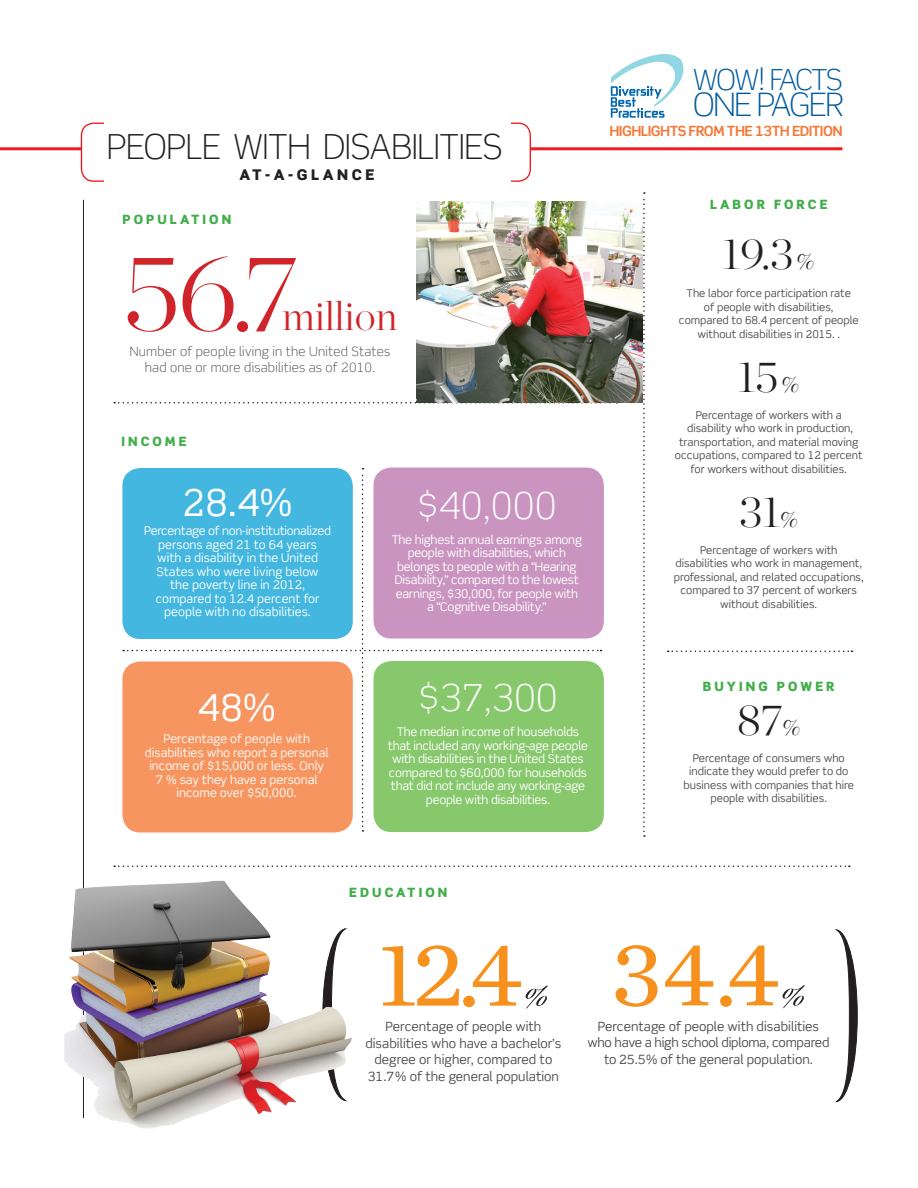
<style>
.page{position:relative;width:918px;height:1188px;background:#fff}
.page>*{position:absolute;margin:0;border:0;box-sizing:border-box;transform-origin:0 0}
.t1{font:200 109.5px "Chronicle Display";color:#d1232a}
.t2{font:96px "Chronicle Text G1";color:#f6911e}
.t3{font:200 44.25px "Chronicle Display";color:#231f20}
.t4{font:200 40.65px "Chronicle Display";color:#d1232a}
.t5{font:300 37.2px "Scene Std";color:#fff}
.t6{font:37.2px "Scene Std";color:#fff}
.t7{font:300 34.5px "Scene Std";letter-spacing:-.01em;color:#231f20}
.t8{font:300 32.4px "Scene Std";letter-spacing:-.04em;color:#015a9d}
.t9{font:300 29.1px "Scene Std";letter-spacing:-.06em;color:#015a9d}
.t10{font:900 14.7px "Scene Std";letter-spacing:.24em;color:#231f20}
.t11{font:700 14.1px "Scene Std";letter-spacing:-.04em;color:#f37939}
.t12{font:900 12.9px "Scene Std";letter-spacing:.24em;color:#40ae49}
.t13{font:12.75px/16.5px "Scene Std";color:#4b4c4d;text-align:center}
.t14{font:300 12.75px/16.5px "Scene Std";letter-spacing:.02em;color:#4b4c4d;text-align:center}
.t15{font:12px/13.5px "Scene Std";letter-spacing:-.02em;color:#fff;text-align:center}
.t16{font:12px/13.5px "Scene Std";color:#fff;text-align:center}
.t17{font:10.8px/13.5px "Scene Std";color:#4b4c4d;text-align:center}
.s1{font-size:22.5px}
.s2{font-family:"Bickham Script One";font-size:66.6px;color:#231f20}
</style>
<div class="page">
<svg style="left:114px;top:866px;width:736px;height:1px"></svg>
<svg style="left:114px;top:402px;width:503px;height:2px"></svg>
<svg style="left:836px;top:930px;width:21px;height:172px"></svg>
<svg style="left:643px;top:192px;width:2px;height:645px"></svg>
<hr style="left:83px;top:200px;width:1px;height:918px;background:#231f20">
<hr style="left:0;top:147px;width:842px;height:3px;background:#ee1d23">
<div style="left:81px;top:123px;width:449px;height:58px;background:#fff;border-radius:12px"></div>
<svg style="left:611px;top:54px;width:73px;height:64px"></svg>
<svg style="left:668px;top:651px;width:184px;height:1px"></svg>
<svg style="left:123px;top:468px;width:478px;height:364px;background:#acb2a5"></svg>
<img style="left:416px;top:201px;width:226px;height:202px">
<img style="left:64px;top:881px;width:288px;height:247px">
<h3 class="t7" style="left:107px;top:126px;width:397px">PEOPLE WITH DISABILITIES</h3>
<h3 class="t10" style="left:239px;top:165px;width:137px">AT-A-GLANCE</h3>
<p class="t12" style="left:122px;top:211px;width:110px">POPULATION</p>
<h1 class="t1" style="left:123px;top:209px;width:176px">56.7</h1>
<h3 class="t4" style="left:282px;top:285px;width:117px">million</h3>
<p class="t14" style="left:130px;top:343px;width:262px">Number of people living in the United States had one or more disabilities as of 2010.</p>
<p class="t12" style="left:122px;top:434px;width:67px">INCOME</p>
<h3 class="t6" style="left:183px;top:480px;width:112px">28.4%</h3>
<p class="t16" style="left:144px;top:524px;width:189px">Percentage of non-institutionalized persons aged 21 to 64 years<br>with a disability in the United<br>States who were living below<br>the poverty line in 2012, compared to 12.4 percent for people with no disabilities.</p>
<h3 class="t5" style="left:417px;top:483px;width:141px">$40,000</h3>
<p class="t15" style="left:392px;top:532px;width:192px">The highest annual earnings among people with disabilities, which belongs to people with a “Hearing Disability,” compared to the lowest earnings, $30,000, for people with a “Cognitive Disability.”</p>
<h3 class="t9" style="left:693px;top:62px;width:151px">WOW! FACTS</h3>
<h3 class="t8" style="left:693px;top:85px;width:153px">ONE PAGER</h3>
<h3 class="t11" style="left:609px;top:122px;width:235px">HIGHLIGHTS FROM THE 13TH EDITION</h3>
<p class="t12" style="left:710px;top:197px;width:119px">LABOR FORCE</p>
<h3 class="t3" style="left:723px;top:220px;width:93px">19.3<span class="s1">%</span></h3>
<p class="t17" style="left:679px;top:287px;width:181px">The labor force participation rate<br>of people with disabilities, compared to 68.4 percent of people without disabilities in 2015. .</p>
<h3 class="t3" style="left:738px;top:343px;width:63px">15<span class="s1">%</span></h3>
<p class="t17" style="left:675px;top:408px;width:189px">Percentage of workers with a disability who work in production, transportation, and material moving occupations, compared to 12 percent for workers without disabilities.</p>
<h3 class="t3" style="left:739px;top:478px;width:60px">31<span class="s1">%</span></h3>
<p class="t17" style="left:674px;top:543px;width:192px">Percentage of workers with disabilities who work in management, professional, and related occupations, compared to 37 percent of workers without disabilities.</p>
<h3 class="t6" style="left:198px;top:684px;width:80px">48%</h3>
<p class="t16" style="left:145px;top:732px;width:185px">Percentage of people with disabilities who report a personal income of $15,000 or less. Only<br>7 % say they have a personal income over $50,000.</p>
<h3 class="t5" style="left:418px;top:675px;width:141px">$37,300</h3>
<p class="t15" style="left:388px;top:725px;width:202px">The median income of households that included any working-age people with disabilities in the United States compared to $60,000 for households that did not include any working-age people with disabilities.</p>
<p class="t12" style="left:703px;top:678px;width:133px">BUYING POWER</p>
<h3 class="t3" style="left:737px;top:686px;width:65px">87<span class="s1">%</span></h3>
<p class="t17" style="left:683px;top:751px;width:172px">Percentage of consumers who indicate they would prefer to do business with companies that hire people with disabilities.</p>
<p class="t12" style="left:349px;top:884px;width:100px">EDUCATION</p>
<h2 class="t2" style="left:378px;top:901px;width:172px">12.4<span class="s2">%</span></h2>
<p class="t13" style="left:365px;top:1018px;width:198px">Percentage of people with disabilities who have a bachelor’s degree or higher, compared to<br>31.7% of the general population</p>
<h2 class="t2" style="left:611px;top:901px;width:196px">34.4<span class="s2">%</span></h2>
<p class="t13" style="left:587px;top:1018px;width:243px">Percentage of people with disabilities who have a high school diploma, compared to 25.5% of the general population.</p>
</div>
